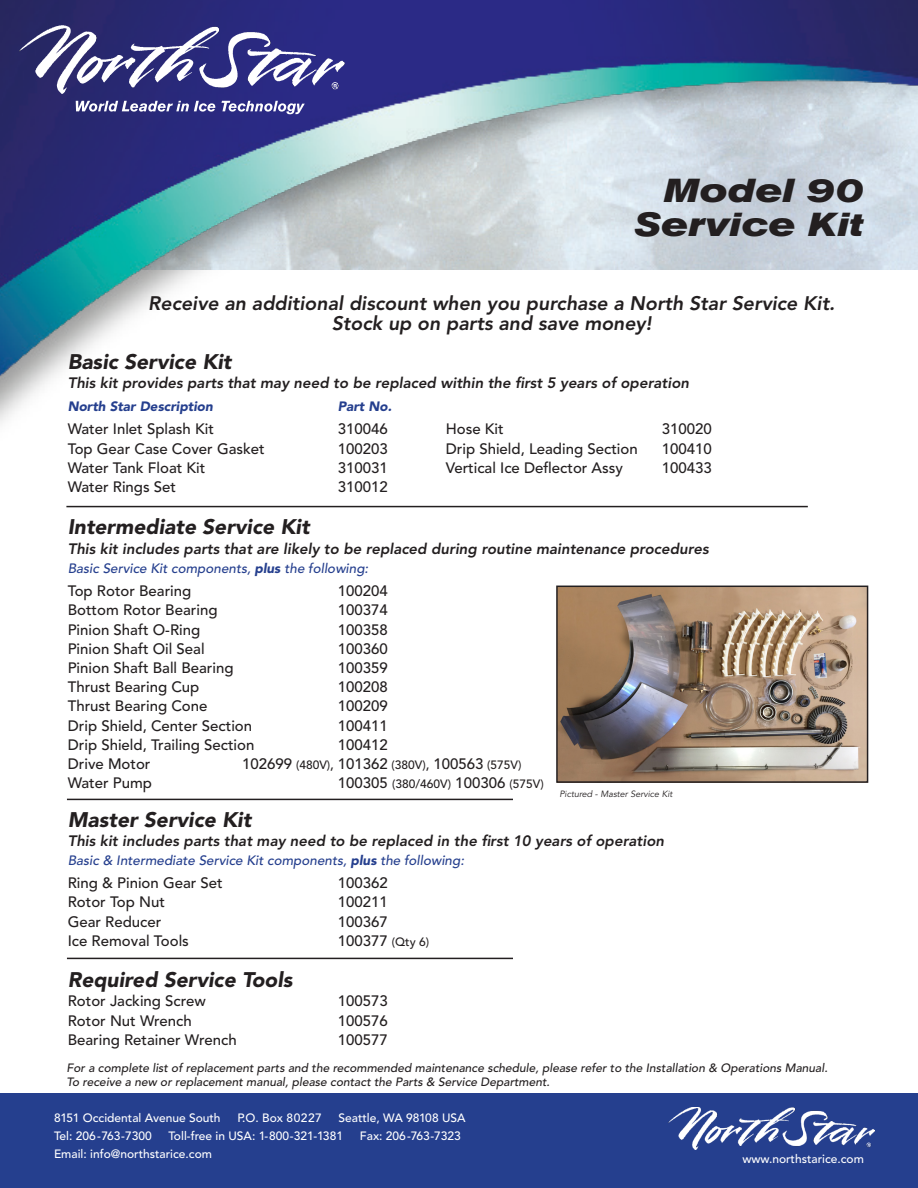
<style>
.page{position:relative;width:918px;height:1188px;background:#fff}
.page>*{position:absolute;margin:0;border:0;box-sizing:border-box;transform-origin:0 0}
.Back_Address{font:italic 700 expanded 33px "Akzidenz Grotesk BE";color:#231f20}
.Front_Chart_Headline{font:italic 900 21px "Avenir LT Std";color:#231f20}
.Back_Address-2{font:italic 800 19.5px "Avenir LT Std";color:#231f20}
.t1{font:500 15px "Avenir LT Std";color:#231f20}
.Front_Chart_Headline-2{font:italic 800 15px "Avenir LT Std";color:#231f20}
.t2{font:italic 500 13.5px "Avenir LT Std";color:#253f8e}
.t3{font:italic 900 13.5px "Avenir LT Std";color:#253f8e}
.Back_Address-3{font:italic 500 12px "Avenir LT Std";color:#231f20}
.t4{font:500 12px "Avenir LT Std";color:#fff}
.t5{font:500 12px "Avenir LT Std";color:#231f20}
.t6{font:500 12px "Avenir LT Std";letter-spacing:.04em;color:#fff}
.t7{font:italic 9px "Avenir LT Std";color:#231f20}
.s1{font-weight:900}
.s2{font-size:12px}
.s3{font-size:13.5px}
.s4{font-size:15px}
</style>
<div class="page">
<img style="left:0;top:0;width:918px;height:423px">
<img style="left:19px;top:26px;width:325px;height:68px">
<svg style="left:76px;top:101px;width:229px;height:13px"></svg>
<div style="left:0;top:1094px;width:918px;height:94px;background:#253f8e"></div>
<img style="left:668px;top:1107px;width:206px;height:43px">
<img style="left:559px;top:589px;width:306px;height:191px">
<div style="left:556px;top:586px;width:312px;height:197px;border:2px solid #231f20"></div>
<hr style="left:66px;top:506px;width:742px;height:1px;background:#231f20">
<hr style="left:67px;top:799px;width:446px;height:1px;background:#231f20">
<hr style="left:67px;top:958px;width:446px;height:1px;background:#231f20">
<p class="Back_Address" style="left:664px;top:170px;width:202px">Model 90</p>
<p class="Back_Address" style="left:634px;top:205px;width:231px">Service Kit</p>
<p class="Back_Address-2" style="left:148px;top:292px;width:688px">Receive an additional discount when you purchase a North Star Service Kit.</p>
<p class="Back_Address-2" style="left:332px;top:312px;width:321px">Stock up on parts and save money!</p>
<p class="Front_Chart_Headline" style="left:68px;top:349px;width:165px">Basic Service Kit</p>
<p class="Front_Chart_Headline-2" style="left:68px;top:374px;width:623px">This kit provides parts that may need to be replaced within the first 5 years of operation</p>
<p class="t3" style="left:68px;top:398px;width:147px">North Star Description</p>
<p class="t3" style="left:338px;top:398px;width:55px">Part No.</p>
<p class="t1" style="left:68px;top:421px;width:148px">Water Inlet Splash Kit</p>
<p class="t1" style="left:338px;top:421px;width:52px">310046</p>
<p class="t1" style="left:446px;top:421px;width:60px">Hose Kit</p>
<p class="t1" style="left:662px;top:421px;width:52px">310020</p>
<p class="t1" style="left:68px;top:440px;width:199px">Top Gear Case Cover Gasket</p>
<p class="t1" style="left:338px;top:440px;width:52px">100203</p>
<p class="t1" style="left:446px;top:440px;width:193px">Drip Shield, Leading Section</p>
<p class="t1" style="left:662px;top:440px;width:52px">100410</p>
<p class="t1" style="left:68px;top:459px;width:139px">Water Tank Float Kit</p>
<p class="t1" style="left:338px;top:459px;width:52px">310031</p>
<p class="t1" style="left:446px;top:459px;width:179px">Vertical Ice Deflector Assy</p>
<p class="t1" style="left:662px;top:459px;width:52px">100433</p>
<p class="t1" style="left:68px;top:478px;width:110px">Water Rings Set</p>
<p class="t1" style="left:338px;top:478px;width:52px">310012</p>
<p class="Front_Chart_Headline" style="left:68px;top:514px;width:243px">Intermediate Service Kit</p>
<p class="Front_Chart_Headline-2" style="left:68px;top:540px;width:642px">This kit includes parts that are likely to be replaced during routine maintenance procedures</p>
<p class="t2" style="left:68px;top:560px;width:302px">Basic Service Kit components, <span class="s1">plus</span> the following:</p>
<p class="t1" style="left:68px;top:582px;width:125px">Top Rotor Bearing</p>
<p class="t1" style="left:338px;top:582px;width:52px">100204</p>
<p class="t1" style="left:68px;top:601px;width:151px">Bottom Rotor Bearing</p>
<p class="t1" style="left:338px;top:601px;width:52px">100374</p>
<p class="t1" style="left:68px;top:621px;width:134px">Pinion Shaft O-Ring</p>
<p class="t1" style="left:338px;top:621px;width:52px">100358</p>
<p class="t1" style="left:68px;top:640px;width:138px">Pinion Shaft Oil Seal</p>
<p class="t1" style="left:338px;top:640px;width:52px">100360</p>
<p class="t1" style="left:68px;top:659px;width:167px">Pinion Shaft Ball Bearing</p>
<p class="t1" style="left:338px;top:659px;width:52px">100359</p>
<p class="t1" style="left:68px;top:678px;width:133px">Thrust Bearing Cup</p>
<p class="t1" style="left:338px;top:678px;width:52px">100208</p>
<p class="t1" style="left:68px;top:697px;width:141px">Thrust Bearing Cone</p>
<p class="t1" style="left:338px;top:697px;width:52px">100209</p>
<p class="t1" style="left:68px;top:717px;width:186px">Drip Shield, Center Section</p>
<p class="t1" style="left:338px;top:717px;width:52px">100411</p>
<p class="t1" style="left:68px;top:736px;width:188px">Drip Shield, Trailing Section</p>
<p class="t1" style="left:338px;top:736px;width:52px">100412</p>
<p class="t1" style="left:68px;top:755px;width:84px">Drive Motor</p>
<p class="t1" style="left:242px;top:755px;width:281px">102699 <span class="s2">(480V)</span><span class="s3">,</span> 101362 <span class="s2">(380V)</span><span class="s3">,</span> 100563 <span class="s2">(575V)</span></p>
<p class="t1" style="left:68px;top:774px;width:86px">Water Pump</p>
<p class="t5" style="left:338px;top:777px;width:208px"><span class="s4">100305</span> (380/460V) <span class="s4">100306</span> (575V)</p>
<p class="Front_Chart_Headline" style="left:68px;top:807px;width:185px">Master Service Kit</p>
<p class="Front_Chart_Headline-2" style="left:68px;top:832px;width:598px">This kit includes parts that may need to be replaced in the first 10 years of operation</p>
<p class="t2" style="left:68px;top:852px;width:398px">Basic &amp; Intermediate Service Kit components, <span class="s1">plus</span> the following:</p>
<p class="t1" style="left:68px;top:874px;width:157px">Ring &amp; Pinion Gear Set</p>
<p class="t1" style="left:338px;top:874px;width:52px">100362</p>
<p class="t1" style="left:68px;top:894px;width:99px">Rotor Top Nut</p>
<p class="t1" style="left:338px;top:894px;width:52px">100211</p>
<p class="t1" style="left:68px;top:913px;width:95px">Gear Reducer</p>
<p class="t1" style="left:338px;top:913px;width:52px">100367</p>
<p class="t1" style="left:68px;top:932px;width:123px">Ice Removal Tools</p>
<p class="t1" style="left:338px;top:932px;width:93px">100377 <span class="s2">(Qty 6)</span></p>
<p class="Front_Chart_Headline" style="left:68px;top:967px;width:226px">Required Service Tools</p>
<p class="t1" style="left:68px;top:992px;width:140px">Rotor Jacking Screw</p>
<p class="t1" style="left:338px;top:992px;width:52px">100573</p>
<p class="t1" style="left:68px;top:1012px;width:125px">Rotor Nut Wrench</p>
<p class="t1" style="left:338px;top:1012px;width:52px">100576</p>
<p class="t1" style="left:68px;top:1031px;width:170px">Bearing Retainer Wrench</p>
<p class="t1" style="left:338px;top:1031px;width:52px">100577</p>
<p class="Back_Address-3" style="left:67px;top:1061px;width:763px">For a complete list of replacement parts and the recommended maintenance schedule, please refer to the Installation &amp; Operations Manual.</p>
<p class="Back_Address-3" style="left:67px;top:1075px;width:485px">To receive a new or replacement manual, please contact the Parts &amp; Service Department.</p>
<p class="t7" style="left:559px;top:789px;width:115px">Pictured - Master Service Kit</p>
<p class="t4" style="left:54px;top:1111px;width:168px">8151 Occidental Avenue South</p>
<p class="t6" style="left:237px;top:1111px;width:86px">P.O. Box 80227</p>
<p class="t4" style="left:339px;top:1111px;width:129px">Seattle, WA 98108 USA</p>
<p class="t4" style="left:54px;top:1129px;width:99px">Tel: 206-763-7300</p>
<p class="t4" style="left:168px;top:1129px;width:176px">Toll-free in USA: 1-800-321-1381</p>
<p class="t4" style="left:360px;top:1129px;width:103px">Fax: 206-763-7323</p>
<p class="t4" style="left:54px;top:1147px;width:160px">Email: info@northstarice.com</p>
<p class="t4" style="left:742px;top:1152px;width:123px">www.northstarice.com</p>
</div>
